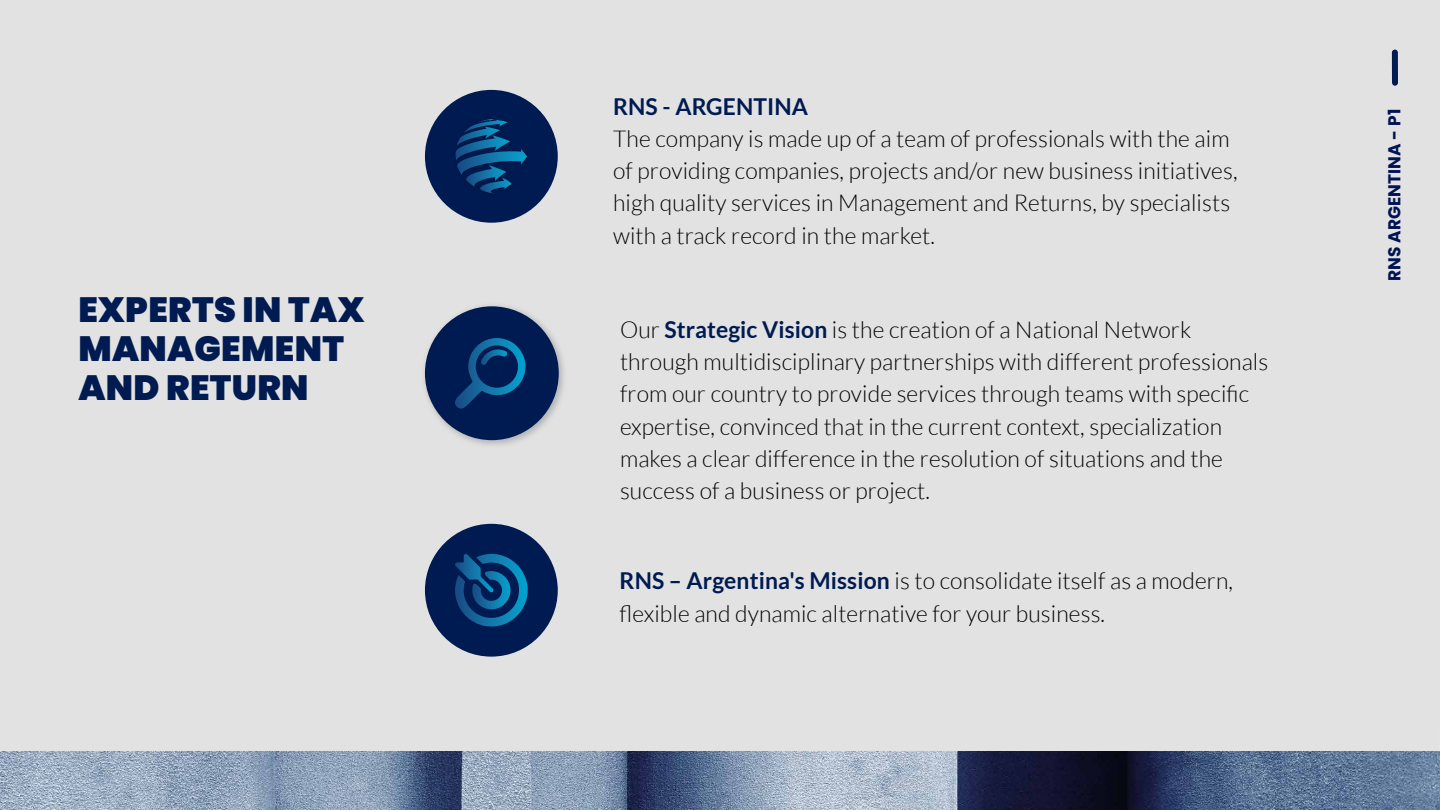
<style>
.page{position:relative;width:1440px;height:810px;background:#e2e2e2}
.page>*{position:absolute;margin:0;border:0;box-sizing:border-box;transform-origin:0 0}
.t1{font:900 35.1px/39.3px "Poppins";letter-spacing:.01em;color:#001b51}
.t2{font:300 23.25px/32.2px "Lato";letter-spacing:.005em;color:#000}
.t3{font:700 23.25px "Lato";letter-spacing:.005em;color:#001b51}
.t4{font:700 17.25px "Poppins";letter-spacing:.005em;color:#001453}
.s1{font-weight:700;color:#001b51}
</style>
<div class="page">
<div style="left:425px;top:524px;width:133px;height:133px;background:#001b51;border-radius:50%"></div>
<svg style="left:455px;top:554px;width:73px;height:73px"></svg>
<img style="left:419px;top:300px;width:150px;height:151px">
<div style="left:425px;top:306px;width:134px;height:134px;background:#001b51;border-radius:50%"></div>
<svg style="left:455px;top:338px;width:71px;height:71px"></svg>
<div style="left:1392px;top:52px;width:6px;height:31px;background:#001b51"></div>
<div style="left:425px;top:90px;width:133px;height:133px;background:#001b51;border-radius:50%"></div>
<svg style="left:456px;top:119px;width:71px;height:75px"></svg>
<img style="left:0;top:752px;width:1440px;height:57px">
<h1 class="t1" style="left:78px;top:290px;width:288px">EXPERTS IN TAX<br>MANAGEMENT<br>AND RETURN</h1>
<p class="t3" style="left:613px;top:93px;width:197px">RNS - ARGENTINA</p>
<p class="t2" style="left:613px;top:122px;width:626px">The company is made up of a team of professionals with the aim of providing companies, projects and/or new business initiatives, high quality services in Management and Returns, by specialists with a track record in the market.</p>
<p class="t2" style="left:620px;top:314px;width:650px">Our <span class="s1">Strategic Vision</span> is the creation of a National Network through multidisciplinary partnerships with different professionals from our country to provide services through teams with specific expertise, convinced that in the current context, specialization makes a clear difference in the resolution of situations and the success of a business or project.</p>
<p class="t2" style="left:620px;top:565px;width:615px"><span class="s1">RNS – Argentina's Mission</span> is to consolidate itself as a modern, flexible and dynamic alternative for your business.</p>
<p class="t4" style="left:1385px;top:281px;width:173px;rotate:-90deg">RNS ARGENTINA - P1</p>
</div>
